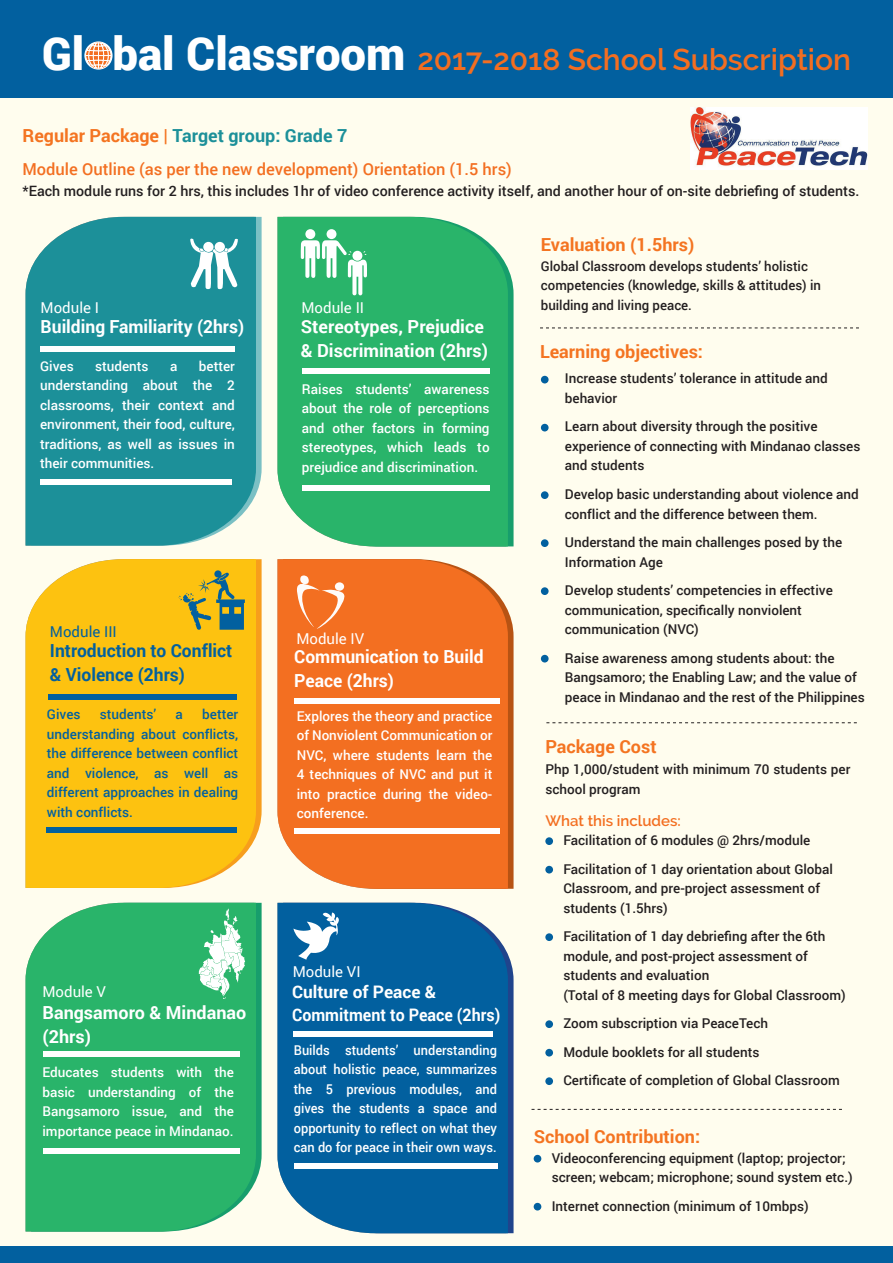
<style>
.page{position:relative;width:893px;height:1263px;background:#fffdee}
.page>*{position:absolute;margin:0;border:0;box-sizing:border-box;transform-origin:0 0}
.t1{font:600 30px "Raleway";color:#f36e21}
.t2{font:700 18px/24px "Roboto";color:#fff}
.t3{font:700 18px "Roboto";color:#f47421}
.t4{font:700 18px/24px "Roboto";color:#02609f}
.t5{font:700 18px "Roboto";color:#1c9099}
.t6{font:700 17.25px/22.5px "Roboto";color:#fff}
.t7{font:500 16.5px "Roboto";color:#f36f21}
.t8{font:15px "Roboto";color:#fff}
.t9{font:600 15px "Raleway";color:#f36f21}
.t10{font:15px "Roboto";color:#02609f}
.t11{font:500 14.25px "Roboto";color:#231f20}
.t12{font:500 13.5px/19.5px "Roboto";color:#231f20}
.t13{font:500 13.5px/19.5px "Roboto";color:#fff;text-align:justify}
.t14{font:500 13.5px/19.5px "Roboto";color:#fff;text-align:justify;scale:.95 1}
.t15{font:500 13.5px/19.5px "Roboto";color:#02609f;text-align:justify}
.s1{font-family:"Roboto";font-weight:900;font-size:45.6px;color:#fff}
.s2{color:#f47421}
</style>
<div class="page">
<div style="left:0;top:0;width:893px;height:98px;background:#02609f"></div>
<svg style="left:84px;top:41px;width:29px;height:29px"></svg>
<div style="left:85px;top:42px;width:27px;height:27px;background:#fff;border-radius:50%"></div>
<svg style="left:85px;top:42px;width:26px;height:27px"></svg>
<div style="left:541px;top:376px;width:8px;height:7px;background:#02609f;border-radius:50%"></div>
<div style="left:541px;top:424px;width:8px;height:7px;background:#02609f;border-radius:50%"></div>
<div style="left:541px;top:491px;width:8px;height:8px;background:#02609f;border-radius:50%"></div>
<div style="left:541px;top:539px;width:8px;height:8px;background:#02609f;border-radius:50%"></div>
<div style="left:541px;top:587px;width:8px;height:8px;background:#02609f;border-radius:50%"></div>
<div style="left:541px;top:655px;width:8px;height:7px;background:#02609f;border-radius:50%"></div>
<div style="left:545px;top:837px;width:8px;height:8px;background:#02609f;border-radius:50%"></div>
<div style="left:545px;top:866px;width:8px;height:7px;background:#02609f;border-radius:50%"></div>
<div style="left:545px;top:933px;width:8px;height:8px;background:#02609f;border-radius:50%"></div>
<div style="left:545px;top:1020px;width:8px;height:8px;background:#02609f;border-radius:50%"></div>
<div style="left:545px;top:1049px;width:8px;height:7px;background:#02609f;border-radius:50%"></div>
<div style="left:545px;top:1077px;width:8px;height:8px;background:#02609f;border-radius:50%"></div>
<div style="left:534px;top:1155px;width:7px;height:7px;background:#02609f;border-radius:50%"></div>
<div style="left:534px;top:1203px;width:7px;height:7px;background:#02609f;border-radius:50%"></div>
<svg style="left:256px;top:217px;width:6px;height:277px;background:#86c5c7"></svg>
<svg style="left:256px;top:559px;width:6px;height:278px;background:#f7a730"></svg>
<svg style="left:256px;top:903px;width:6px;height:277px;background:#2ca678"></svg>
<svg style="left:508px;top:268px;width:6px;height:278px;background:#2ea779"></svg>
<svg style="left:508px;top:611px;width:6px;height:278px;background:#be6429"></svg>
<svg style="left:508px;top:955px;width:6px;height:278px;background:#365695"></svg>
<div style="left:26px;top:217px;width:230px;height:329px;background:#1c9099"></div>
<div style="left:26px;top:559px;width:230px;height:329px;background:#fdc210"></div>
<div style="left:26px;top:903px;width:230px;height:328px;background:#29b46a"></div>
<div style="left:277px;top:217px;width:231px;height:329px;background:#29b46a"></div>
<div style="left:277px;top:559px;width:231px;height:330px;background:#f36f21"></div>
<div style="left:277px;top:903px;width:231px;height:330px;background:#02609f"></div>
<div style="left:40px;top:479px;width:191px;height:5px;background:#fff"></div>
<div style="left:46px;top:828px;width:191px;height:5px;background:#02609f"></div>
<div style="left:43px;top:1148px;width:197px;height:5px;background:#fff"></div>
<div style="left:302px;top:486px;width:188px;height:5px;background:#fff"></div>
<div style="left:294px;top:828px;width:206px;height:5px;background:#fff"></div>
<div style="left:294px;top:1163px;width:204px;height:6px;background:#fff"></div>
<div style="left:41px;top:347px;width:194px;height:5px;background:#fff"></div>
<div style="left:48px;top:694px;width:188px;height:5px;background:#02609f"></div>
<div style="left:43px;top:1052px;width:196px;height:5px;background:#fff"></div>
<div style="left:302px;top:369px;width:188px;height:5px;background:#fff"></div>
<div style="left:294px;top:699px;width:206px;height:5px;background:#fff"></div>
<div style="left:293px;top:1032px;width:200px;height:5px;background:#fff"></div>
<svg style="left:190px;top:237px;width:48px;height:53px;background:#7abdc3"></svg>
<div style="left:203px;top:242px;width:11px;height:10px;background:#fff;border-radius:50%"></div>
<div style="left:215px;top:242px;width:10px;height:10px;background:#fff;border-radius:50%"></div>
<div style="left:305px;top:229px;width:10px;height:10px;background:#fff;border-radius:50%"></div>
<div style="left:327px;top:229px;width:9px;height:10px;background:#fff;border-radius:50%"></div>
<svg style="left:301px;top:240px;width:66px;height:56px;background:#7bd0a3"></svg>
<svg style="left:178px;top:570px;width:67px;height:60px;background:#afa33c"></svg>
<svg style="left:297px;top:575px;width:48px;height:54px;background:#f48746"></svg>
<div style="left:335px;top:582px;width:9px;height:9px;background:#fff;border-radius:50%"></div>
<svg style="left:199px;top:908px;width:46px;height:91px;background:#82d3a8"></svg>
<svg style="left:293px;top:912px;width:46px;height:48px;background:#649ec4"></svg>
<div style="left:0;top:1247px;width:893px;height:16px;background:#02609f"></div>
<svg style="left:546px;top:722px;width:311px;height:1px"></svg>
<svg style="left:531px;top:1109px;width:311px;height:1px"></svg>
<svg style="left:540px;top:328px;width:319px;height:1px"></svg>
<img style="left:690px;top:107px;width:177px;height:62px">
<h1 class="t1" style="left:42px;top:41px;width:811px"><span class="s1">Gl bal Classroom</span> 2017-2018 School Subscription</h1>
<h2 class="t5" style="left:23px;top:123px;width:326px"><span class="s2">Regular Package |</span> Target group: Grade 7</h2>
<p class="t7" style="left:23px;top:157px;width:491px">Module Outline (as per the new development) Orientation (1.5 hrs)</p>
<p class="t11" style="left:23px;top:181px;width:839px">*Each module runs for 2 hrs, this includes 1hr of video conference activity itself, and another hour of on-site debriefing of students.</p>
<p class="t8" style="left:41px;top:297px;width:60px">Module I</p>
<h2 class="t2" style="left:41px;top:314px;width:205px">Building Familiarity (2hrs)</h2>
<p class="t13" style="left:40px;top:356px;width:196px;text-indent:159px">better understanding about the 2 classrooms, their context and environment, their food, culture, traditions, as well as issues in their communities.</p>
<p class="t13" style="left:40px;top:356px;width:35px">Gives</p>
<p class="t13" style="left:95px;top:356px;width:55px">students</p>
<p class="t13" style="left:170px;top:356px;width:9px">a</p>
<p class="t10" style="left:50px;top:621px;width:68px">Module III</p>
<h2 class="t4" style="left:50px;top:638px;width:184px">Introduction to Conflict &amp; Violence (2hrs)</h2>
<p class="t15" style="left:47px;top:704px;width:193px;text-indent:155px">better understanding about conflicts, the difference between conflict and violence, as well as different approaches in dealing with conflicts.</p>
<p class="t15" style="left:47px;top:704px;width:35px">Gives</p>
<p class="t15" style="left:100px;top:704px;width:58px">students’</p>
<p class="t15" style="left:176px;top:704px;width:9px">a</p>
<p class="t8" style="left:42px;top:981px;width:65px">Module V</p>
<h2 class="t2" style="left:42px;top:1000px;width:205px">Bangsamoro &amp; Mindanao (2hrs)</h2>
<p class="t13" style="left:42px;top:1062px;width:193px">Educates students with the basic understanding of the Bangsamoro issue, and the importance peace in Mindanao.</p>
<p class="t8" style="left:301px;top:297px;width:64px">Module II</p>
<h2 class="t2" style="left:301px;top:314px;width:189px">Stereotypes, Prejudice &amp; Discrimination (2hrs)</h2>
<p class="t13" style="left:302px;top:379px;width:189px">Raises students’ awareness about the role of perceptions and other factors in forming stereotypes, which leads to prejudice and discrimination.</p>
<p class="t8" style="left:296px;top:628px;width:69px">Module IV</p>
<h2 class="t2" style="left:294px;top:644px;width:191px">Communication to Build<br>Peace (2hrs)</h2>
<p class="t13" style="left:297px;top:706px;width:197px">Explores the theory and practice of Nonviolent Communication or NVC, where students learn the 4 techniques of NVC and put it into practice during the video&shy;conference.</p>
<p class="t8" style="left:293px;top:961px;width:69px">Module VI</p>
<p class="t6" style="left:292px;top:980px;width:210px">Culture of Peace &amp;<br>Commitment to Peace (2hrs)</p>
<p class="t14" style="left:294px;top:1040px;width:215px">Builds students’ understanding about holistic peace, summarizes the 5 previous modules, and gives the students a space and opportunity to reflect on what they can do for peace in their own ways.</p>
<h2 class="t3" style="left:541px;top:232px;width:155px">Evaluation (1.5hrs)</h2>
<p class="t12" style="left:541px;top:256px;width:282px">Global Classroom develops students’ holistic competencies (knowledge, skills &amp; attitudes) in building and living peace.</p>
<h2 class="t3" style="left:540px;top:339px;width:165px">Learning objectives:</h2>
<p class="t12" style="left:565px;top:368px;width:264px">Increase students’ tolerance in attitude and behavior</p>
<p class="t12" style="left:565px;top:416px;width:297px">Learn about diversity through the positive experience of connecting with Mindanao classes and students</p>
<p class="t12" style="left:565px;top:484px;width:295px">Develop basic understanding about violence and conflict and the difference between them.</p>
<p class="t12" style="left:565px;top:532px;width:279px">Understand the main challenges posed by the<br>Information Age</p>
<p class="t12" style="left:565px;top:580px;width:269px">Develop students’ competencies in effective communication, specifically nonviolent communication (NVC)</p>
<p class="t12" style="left:565px;top:647px;width:302px">Raise awareness among students about: the<br>Bangsamoro; the Enabling Law; and the value of peace in Mindanao and the rest of the Philippines</p>
<h2 class="t3" style="left:545px;top:734px;width:113px">Package Cost</h2>
<p class="t12" style="left:545px;top:759px;width:307px">Php 1,000/student with minimum 70 students per school program</p>
<p class="t9" style="left:545px;top:811px;width:137px">What this includes:</p>
<p class="t12" style="left:563px;top:825px;width:271px;line-height:28.5px">Facilitation of 6 modules @ 2hrs/module<br>Facilitation of 1 day orientation about Global</p>
<p class="t12" style="left:563px;top:878px;width:258px">Classroom, and pre-project assessment of students (1.5hrs)</p>
<p class="t12" style="left:563px;top:926px;width:284px">Facilitation of 1 day debriefing after the 6th module, and post-project assessment of students and evaluation<br>(Total of 8 meeting days for Global Classroom)</p>
<p class="t12" style="left:563px;top:1008px;width:278px;line-height:28.5px">Zoom subscription via PeaceTech<br>Module booklets for all students<br>Certificate of completion of Global Classroom</p>
<h2 class="t3" style="left:534px;top:1124px;width:168px">School Contribution:</h2>
<p class="t12" style="left:552px;top:1147px;width:303px">Videoconferencing equipment (laptop; projector; screen; webcam; microphone; sound system etc.)</p>
<p class="t12" style="left:552px;top:1195px;width:259px">Internet connection (minimum of 10mbps)</p>
</div>
